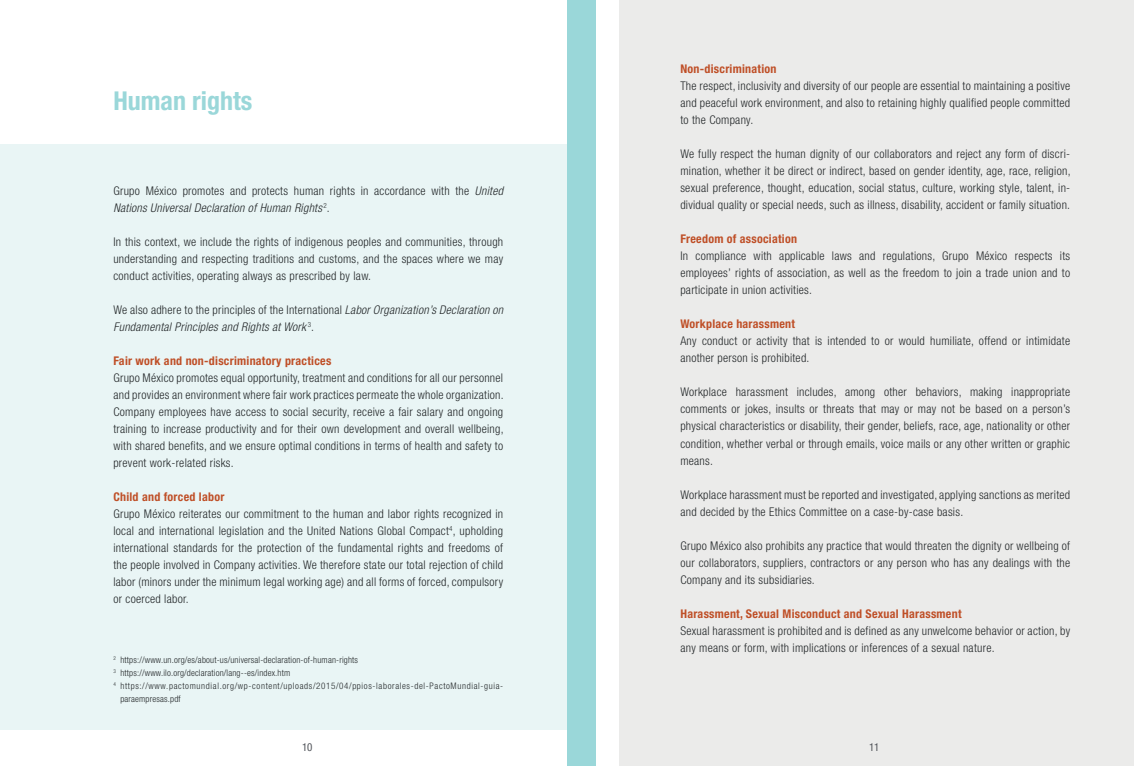
<style>
.page{position:relative;width:1134px;height:766px;background:#fff}
.page>*{position:absolute;margin:0;border:0;box-sizing:border-box;transform-origin:0 0}
.t1{font:700 condensed 26px "Helvetica Neue";color:#9ad7d9}
.t2{font:300 condensed 12px/17px "Helvetica Neue";letter-spacing:.02em;color:#24282a;text-align:justify}
.t3{font:700 condensed 12px "Helvetica Neue";letter-spacing:.02em;color:#bf4f27}
.t4{font:italic 300 condensed 12px/17px "Helvetica Neue";letter-spacing:.02em;color:#24282a}
.t5{font:condensed 11px "Helvetica Neue";color:#52555b}
.t6{font:300 condensed 9px "Helvetica Neue";letter-spacing:.02em;color:#24282a}
.t7{font:300 condensed 9px "Helvetica Neue";letter-spacing:.075em;color:#24282a}
.s1{font-style:italic}
.s2{font-style:normal}
</style>
<div class="page">
<div style="left:619px;top:0;width:515px;height:765px;background:#ebebea"></div>
<div style="left:567px;top:0;width:28px;height:765px;background:#9ad7d9"></div>
<div style="left:0;top:145px;width:567px;height:584px;background:#e9f5f5"></div>
<h1 class="t1" style="left:113px;top:85px;width:141px">Human rights</h1>
<p class="t2" style="left:113px;top:182px;width:391px">Grupo México promotes and protects human rights in accordance with the <span class="s1">United<br>Nations Universal Declaration of Human Rights</span> <sup>2</sup>.</p>
<p class="t2" style="left:113px;top:233px;width:391px">In this context, we include the rights of indigenous peoples and communities, through understanding and respecting traditions and customs, and the spaces where we may conduct activities, operating always as prescribed by law.</p>
<p class="t4" style="left:113px;top:301px;width:391px"><span class="s2">We also adhere to the principles of the International</span> Labor Organization’s Declaration on<br>Fundamental Principles and Rights at Work <sup>3</sup><span class="s2">.</span></p>
<p class="t3" style="left:113px;top:353px;width:219px">Fair work and non-discriminatory practices</p>
<p class="t2" style="left:113px;top:369px;width:392px">Grupo México promotes equal opportunity, treatment and conditions for all our personnel and provides an environment where fair work practices permeate the whole organization.<br>Company employees have access to social security, receive a fair salary and ongoing training to increase productivity and for their own development and overall wellbeing, with shared benefits, and we ensure optimal conditions in terms of health and safety to prevent work-related risks.</p>
<p class="t3" style="left:113px;top:489px;width:112px">Child and forced labor</p>
<p class="t2" style="left:113px;top:505px;width:391px">Grupo México reiterates our commitment to the human and labor rights recognized in local and international legislation and the United Nations Global Compact<sup>4</sup>, upholding international standards for the protection of the fundamental rights and freedoms of the people involved in Company activities. We therefore state our total rejection of child labor (minors under the minimum legal working age) and all forms of forced, compulsory or coerced labor.</p>
<p class="t6" style="left:113px;top:654px;width:246px"><sup>2</sup> https://www.un.org/es/about-us/universal-declaration-of-human-rights</p>
<p class="t6" style="left:113px;top:667px;width:178px"><sup>3</sup> https://www.ilo.org/declaration/lang--es/index.htm</p>
<p class="t7" style="left:113px;top:680px;width:391px"><sup>4</sup> https://www.pactomundial.org/wp-content/uploads/2015/04/ppios-laborales-del-PactoMundial-guia-</p>
<p class="t6" style="left:120px;top:693px;width:62px">paraempresas.pdf</p>
<p class="t3" style="left:680px;top:62px;width:98px">Non-discrimination</p>
<p class="t2" style="left:680px;top:77px;width:391px">The respect, inclusivity and diversity of our people are essential to maintaining a positive and peaceful work environment, and also to retaining highly qualified people committed to the Company.</p>
<p class="t2" style="left:680px;top:145px;width:392px">We fully respect the human dignity of our collaborators and reject any form of discri&shy;mination, whether it be direct or indirect, based on gender identity, age, race, religion, sexual preference, thought, education, social status, culture, working style, talent, in&shy;dividual quality or special needs, such as illness, disability, accident or family situation.</p>
<p class="t3" style="left:680px;top:232px;width:118px">Freedom of association</p>
<p class="t2" style="left:680px;top:247px;width:391px">In compliance with applicable laws and regulations, Grupo México respects its employees’ rights of association, as well as the freedom to join a trade union and to participate in union activities.</p>
<p class="t3" style="left:680px;top:317px;width:116px">Workplace harassment</p>
<p class="t2" style="left:680px;top:332px;width:391px">Any conduct or activity that is intended to or would humiliate, offend or intimidate another person is prohibited.</p>
<p class="t2" style="left:680px;top:383px;width:391px">Workplace harassment includes, among other behaviors, making inappropriate comments or jokes, insults or threats that may or may not be based on a person’s physical characteristics or disability, their gender, beliefs, race, age, nationality or other condition, whether verbal or through emails, voice mails or any other written or graphic means.</p>
<p class="t2" style="left:680px;top:485px;width:391px">Workplace harassment must be reported and investigated, applying sanctions as merited and decided by the Ethics Committee on a case-by-case basis.</p>
<p class="t2" style="left:680px;top:536px;width:391px">Grupo México also prohibits any practice that would threaten the dignity or wellbeing of our collaborators, suppliers, contractors or any person who has any dealings with the Company and its subsidiaries.</p>
<p class="t3" style="left:680px;top:606px;width:283px">Harassment, Sexual Misconduct and Sexual Harassment</p>
<p class="t2" style="left:680px;top:621px;width:391px">Sexual harassment is prohibited and is defined as any unwelcome behavior or action, by any means or form, with implications or inferences of a sexual nature.</p>
<p class="t5" style="left:302px;top:740px;width:12px">10</p>
<p class="t5" style="left:869px;top:740px;width:12px">11</p>
</div>
